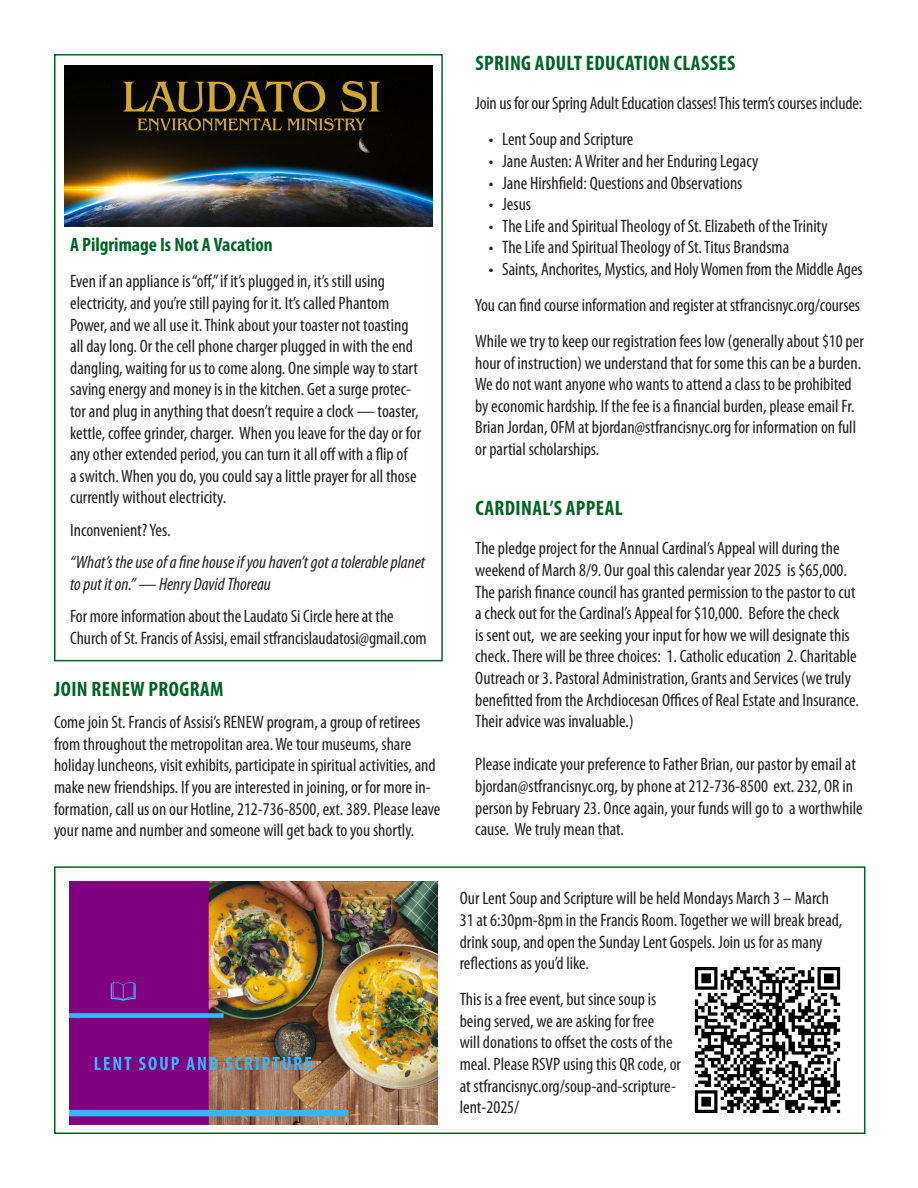
<style>
.page{position:relative;width:918px;height:1188px;background:#fff}
.page>*{position:absolute;margin:0;border:0;box-sizing:border-box;transform-origin:0 0}
.Headline{font:700 condensed 21px "Myriad Pro";letter-spacing:.02em;color:#026326}
.Body_txt_left{font:700 condensed 19.5px "Myriad Pro";color:#026326}
.Body_txt_left-2{font:condensed 18px/21.6px "Myriad Pro";color:#231f20}
.Body_txt_left-3{font:italic condensed 18px/21.6px "Myriad Pro";color:#231f20}
</style>
<div class="page">
<img style="left:64px;top:65px;width:368px;height:162px">
<div style="left:54px;top:54px;width:389px;height:607px;border:2px solid #026326"></div>
<div style="left:54px;top:866px;width:812px;height:268px;border:2px solid #026326"></div>
<img style="left:694px;top:967px;width:147px;height:146px">
<img style="left:70px;top:881px;width:367px;height:244px">
<p class="Body_txt_left" style="left:70px;top:233px;width:204px">A Pilgrimage Is Not A Vacation</p>
<p class="Body_txt_left-2" style="left:70px;top:270px;width:352px">Even if an appliance is “off,” if it’s plugged in, it’s still using electricity, and you’re still paying for it. It’s called Phantom Power, and we all use it. Think about your toaster not toasting all day long. Or the cell phone charger plugged in with the end dangling, waiting for us to come along. One simple way to start saving energy and money is in the kitchen. Get a surge protec&shy;tor and plug in anything that doesn’t require a clock — toaster, kettle, coffee grinder, charger. When you leave for the day or for any other extended period, you can turn it all off with a flip of<br>a switch. When you do, you could say a little prayer for all those currently without electricity.</p>
<p class="Body_txt_left-2" style="left:70px;top:519px;width:102px">Inconvenient? Yes.</p>
<p class="Body_txt_left-3" style="left:70px;top:551px;width:357px">“What’s the use of a fine house if you haven’t got a tolerable planet to put it on.” — Henry David Thoreau</p>
<p class="Body_txt_left-2" style="left:70px;top:605px;width:358px">For more information about the Laudato Si Circle here at the<br>Church of St. Francis of Assisi, email stfrancislaudatosi@gmail.com</p>
<p class="Headline" style="left:54px;top:676px;width:171px">JOIN RENEW PROGRAM</p>
<p class="Body_txt_left-2" style="left:54px;top:711px;width:388px">Come join St. Francis of Assisi’s RENEW program, a group of retirees from throughout the metropolitan area. We tour museums, share holiday luncheons, visit exhibits, participate in spiritual activities, and make new friendships. If you are interested in joining, or for more in&shy;formation, call us on our Hotline, 212-736-8500, ext. 389. Please leave your name and number and someone will get back to you shortly.</p>
<p class="Headline" style="left:475px;top:50px;width:261px">SPRING ADULT EDUCATION CLASSES</p>
<p class="Body_txt_left-2" style="left:475px;top:92px;width:389px">Join us for our Spring Adult Education classes! This term’s courses include:</p>
<p class="Body_txt_left-2" style="left:489px;top:128px;width:146px">• Lent Soup and Scripture</p>
<p class="Body_txt_left-2" style="left:489px;top:150px;width:271px">• Jane Austen: A Writer and her Enduring Legacy</p>
<p class="Body_txt_left-2" style="left:489px;top:172px;width:255px">• Jane Hirshfield: Questions and Observations</p>
<p class="Body_txt_left-2" style="left:489px;top:193px;width:44px">• Jesus</p>
<p class="Body_txt_left-2" style="left:489px;top:215px;width:340px">• The Life and Spiritual Theology of St. Elizabeth of the Trinity</p>
<p class="Body_txt_left-2" style="left:489px;top:236px;width:302px">• The Life and Spiritual Theology of St. Titus Brandsma</p>
<p class="Body_txt_left-2" style="left:489px;top:258px;width:375px">• Saints, Anchorites, Mystics, and Holy Women from the Middle Ages</p>
<p class="Body_txt_left-2" style="left:475px;top:294px;width:386px">You can find course information and register at stfrancisnyc.org/courses</p>
<p class="Body_txt_left-2" style="left:475px;top:330px;width:390px">While we try to keep our registration fees low (generally about $10 per hour of instruction) we understand that for some this can be a burden.<br>We do not want anyone who wants to attend a class to be prohibited by economic hardship. If the fee is a financial burden, please email Fr.<br>Brian Jordan, OFM at bjordan@stfrancisnyc.org for information on full or partial scholarships.</p>
<p class="Headline" style="left:475px;top:495px;width:149px">CARDINAL’S APPEAL</p>
<p class="Body_txt_left-2" style="left:475px;top:537px;width:385px">The pledge project for the Annual Cardinal’s Appeal will during the weekend of March 8/9. Our goal this calendar year 2025 is $65,000.<br>The parish finance council has granted permission to the pastor to cut a check out for the Cardinal’s Appeal for $10,000. Before the check<br>is sent out, we are seeking your input for how we will designate this check. There will be three choices: 1. Catholic education 2. Charitable Outreach or 3. Pastoral Administration, Grants and Services (we truly benefitted from the Archdiocesan Offices of Real Estate and Insurance.<br>Their advice was invaluable.)</p>
<p class="Body_txt_left-2" style="left:475px;top:753px;width:389px">Please indicate your preference to Father Brian, our pastor by email at bjordan@stfrancisnyc.org, by phone at 212-736-8500 ext. 232, OR in person by February 23. Once again, your funds will go to a worthwhile cause. We truly mean that.</p>
<p class="Body_txt_left-2" style="left:460px;top:888px;width:384px">Our Lent Soup and Scripture will be held Mondays March 3 – March 31 at 6:30pm-8pm in the Francis Room. Together we will break bread, drink soup, and open the Sunday Lent Gospels. Join us for as many reflections as you’d like.</p>
<p class="Body_txt_left-2" style="left:460px;top:988px;width:223px">This is a free event, but since soup is being served, we are asking for free<br>will donations to offset the costs of the meal. Please RSVP using this QR code, or at stfrancisnyc.org/soup-and-scripture&shy;lent-2025/</p>
</div>
